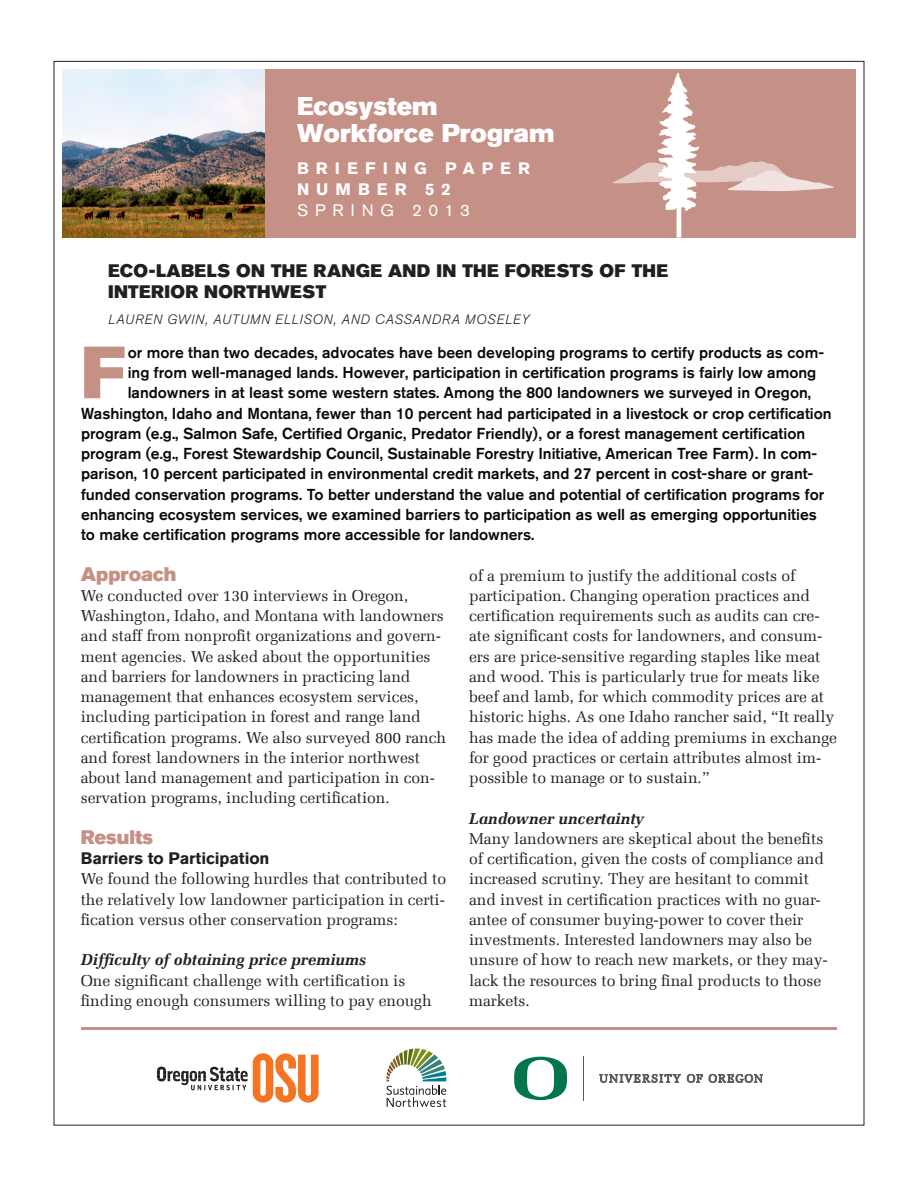
<style>
.page{position:relative;width:918px;height:1188px;background:#fff}
.page>*{position:absolute;margin:0;border:0;box-sizing:border-box;transform-origin:0 0}
._3_intro{font:73.05px "Akzidenz Grotesk BQ Super";color:#c59086}
.t1{font:25.5px/27px "Akzidenz Grotesk BQ Super";color:#fff}
._6_subhead_1{font:19.5px "Akzidenz Grotesk BQ Super";letter-spacing:-.005em;color:#c59086}
._1_main_head{font:18px "Akzidenz Grotesk BQ Super";letter-spacing:.02em;color:#231f20}
._6_subhead_1-2{font:700 16.5px "Akzidenz Grotesk BQ";letter-spacing:-.005em;color:#231f20}
.t2{font:700 16.5px "Akzidenz Grotesk BQ";letter-spacing:.415em;color:#fff}
.t3{font:16.5px "Akzidenz Grotesk BQ";letter-spacing:.41em;color:#fff}
._4_body_text{font:15.75px/20.2px "Melior";letter-spacing:-.005em;color:#231f20}
._3_intro-2{font:500 15.75px "Akzidenz Grotesk BQ";color:#0c0806}
._4_body_text-2{font:italic 700 15.75px "Melior";letter-spacing:-.005em;color:#231f20}
._2_byline{font:italic 300 13.5px "Akzidenz Grotesk BQ";letter-spacing:.055em;color:#231f20}
</style>
<div class="page">
<div style="left:260px;top:69px;width:595px;height:168px;background:#c59086"></div>
<svg style="left:613px;top:73px;width:221px;height:164px"></svg>
<hr style="left:81px;top:1027px;width:756px;height:3px;background:#c59086">
<svg style="left:386px;top:1049px;width:60px;height:58px"></svg>
<svg style="left:157px;top:1053px;width:162px;height:50px"></svg>
<svg style="left:599px;top:1074px;width:82px;height:9px"></svg>
<svg style="left:687px;top:1074px;width:16px;height:9px"></svg>
<svg style="left:709px;top:1074px;width:54px;height:9px"></svg>
<svg style="left:514px;top:1057px;width:53px;height:43px"></svg>
<hr style="left:584px;top:1056px;width:1px;height:44px;background:#5a5a5d">
<img style="left:63px;top:69px;width:202px;height:168px">
<h2 class="t1" style="left:297px;top:93px;width:259px">Ecosystem<br>Workforce Program</h2>
<p class="t2" style="left:297px;top:158px;width:235px">BRIEFING PAPER</p>
<p class="t2" style="left:297px;top:179px;width:156px">NUMBER 52</p>
<p class="t3" style="left:297px;top:200px;width:174px">SPRING 2013</p>
<p class="_1_main_head" style="left:108px;top:260px;width:562px">ECO-LABELS ON THE RANGE AND IN THE FORESTS OF THE</p>
<p class="_1_main_head" style="left:108px;top:281px;width:220px">INTERIOR NORTHWEST</p>
<p class="_2_byline" style="left:108px;top:312px;width:423px">LAUREN GWIN, AUTUMN ELLISON, AND CASSANDRA MOSELEY</p>
<p class="_3_intro" style="left:81px;top:330px;width:47px">F</p>
<p class="_3_intro-2" style="left:128px;top:343px;width:698px">or more than two decades, advocates have been developing programs to certify products as com-</p>
<p class="_3_intro-2" style="left:128px;top:363px;width:690px">ing from well-managed lands. However, participation in certification programs is fairly low among</p>
<p class="_3_intro-2" style="left:128px;top:383px;width:685px">landowners in at least some western states. Among the 800 landowners we surveyed in Oregon,</p>
<p class="_3_intro-2" style="left:81px;top:403px;width:752px">Washington, Idaho and Montana, fewer than 10 percent had participated in a livestock or crop certification</p>
<p class="_3_intro-2" style="left:81px;top:424px;width:726px">program (e.g., Salmon Safe, Certified Organic, Predator Friendly), or a forest management certification</p>
<p class="_3_intro-2" style="left:81px;top:444px;width:738px">program (e.g., Forest Stewardship Council, Sustainable Forestry Initiative, American Tree Farm). In com-</p>
<p class="_3_intro-2" style="left:81px;top:464px;width:734px">parison, 10 percent participated in environmental credit markets, and 27 percent in cost-share or grant-</p>
<p class="_3_intro-2" style="left:81px;top:484px;width:745px">funded conservation programs. To better understand the value and potential of certification programs for</p>
<p class="_3_intro-2" style="left:81px;top:505px;width:737px">enhancing ecosystem services, we examined barriers to participation as well as emerging opportunities</p>
<p class="_3_intro-2" style="left:81px;top:525px;width:455px">to make certification programs more accessible for landowners.</p>
<p class="_4_body_text" style="left:469px;top:565px;width:369px">of a premium to justify the additional costs of participation. Changing operation practices and certification requirements such as audits can cre&shy;ate significant costs for landowners, and consum&shy;ers are price-sensitive regarding staples like meat and wood. This is particularly true for meats like beef and lamb, for which commodity prices are at historic highs. As one Idaho rancher said, “It really has made the idea of adding premiums in exchange for good practices or certain attributes almost im&shy;possible to manage or to sustain.”</p>
<p class="_4_body_text-2" style="left:469px;top:809px;width:177px">Landowner uncertainty</p>
<p class="_4_body_text" style="left:469px;top:828px;width:360px">Many landowners are skeptical about the benefits of certification, given the costs of compliance and increased scrutiny. They are hesitant to commit and invest in certification practices with no guar&shy;antee of consumer buying-power to cover their investments. Interested landowners may also be unsure of how to reach new markets, or they may&shy;lack the resources to bring final products to those markets.</p>
<p class="_6_subhead_1" style="left:81px;top:562px;width:97px">Approach</p>
<p class="_4_body_text" style="left:81px;top:585px;width:367px">We conducted over 130 interviews in Oregon, Washington, Idaho, and Montana with landowners and staff from nonprofit organizations and govern&shy;ment agencies. We asked about the opportunities and barriers for landowners in practicing land management that enhances ecosystem services, including participation in forest and range land certification programs. We also surveyed 800 ranch and forest landowners in the interior northwest about land management and participation in con&shy;servation programs, including certification.</p>
<p class="_6_subhead_1" style="left:81px;top:826px;width:74px">Results</p>
<p class="_6_subhead_1-2" style="left:81px;top:849px;width:190px">Barriers to Participation</p>
<p class="_4_body_text" style="left:81px;top:869px;width:367px;text-align:justify">We found the following hurdles that contributed to the relatively low landowner participation in certi&shy;fication versus other conservation programs:</p>
<p class="_4_body_text-2" style="left:81px;top:950px;width:287px">Difficulty of obtaining price premiums</p>
<p class="_4_body_text" style="left:81px;top:970px;width:352px">One significant challenge with certification is finding enough consumers willing to pay enough</p>
</div>
